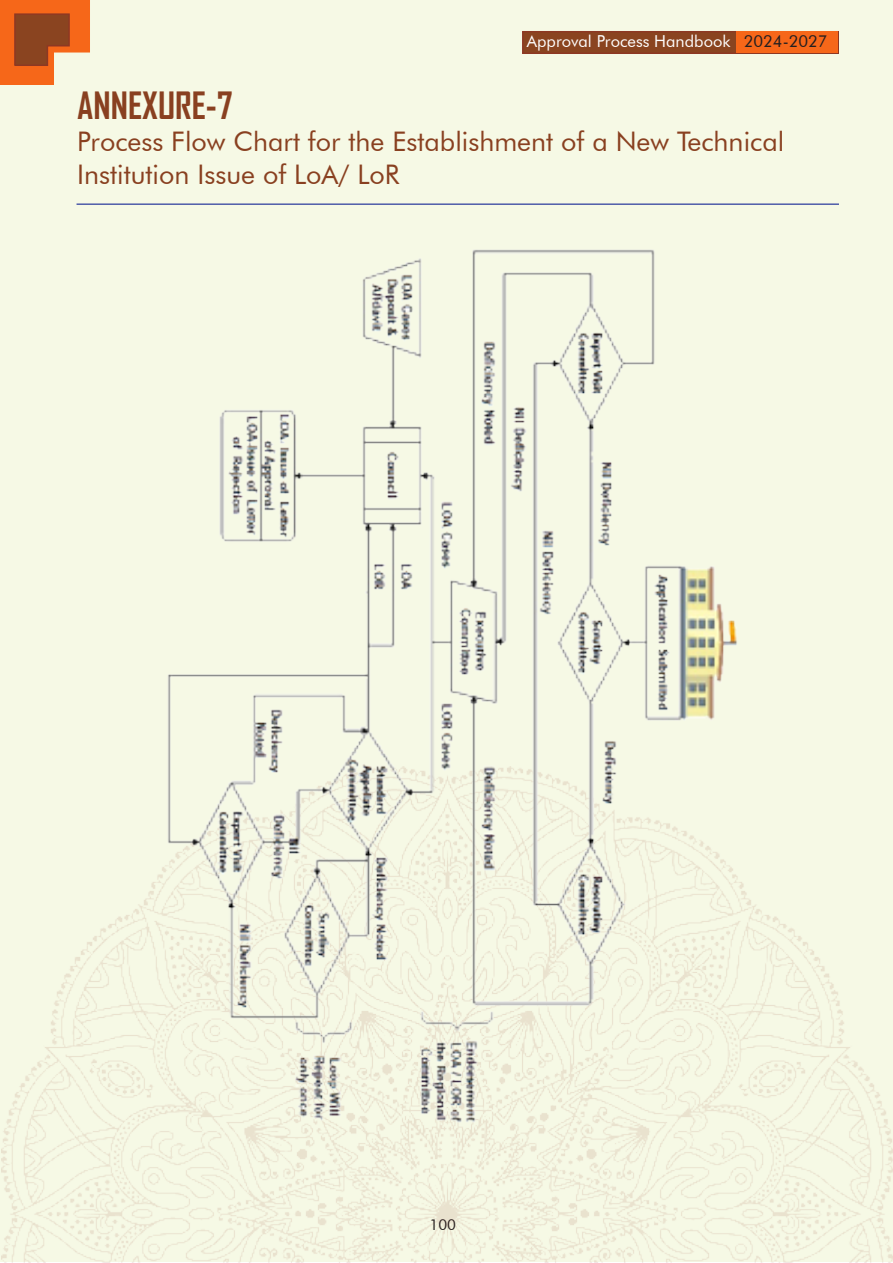
<style>
.page{position:relative;width:893px;height:1263px;background:#fff}
.page>*{position:absolute;margin:0;border:0;box-sizing:border-box;transform-origin:0 0}
.t1{font:700 36px "Agency FB";color:#894020}
.t2{font:27px/32.4px "Futura BT";color:#894020}
.t3{font:16.5px "Futura BT";color:#fff}
.t4{font:15px "Futura BT";color:#231f20}
.s1{color:#231f20}
</style>
<div class="page">
<div style="left:0;top:0;width:893px;height:1262px;background:#f6f9e5"></div>
<div style="left:522px;top:31px;width:317px;height:23px;background:#8a4420;border:2px solid #8d3823"></div>
<div style="left:736px;top:32px;width:102px;height:21px;background:#f66719"></div>
<svg style="left:0;top:0;width:90px;height:85px"></svg>
<img style="left:1px;top:904px;width:892px;height:358px">
<img style="left:140px;top:249px;width:635px;height:922px">
<hr style="left:77px;top:203px;width:762px;height:2px;background:#4e5ca9">
<p class="t3" style="left:527px;top:31px;width:302px">Approval Process Handbook <span class="s1">2024-2027</span></p>
<p class="t1" style="left:77px;top:83px;width:157px">ANNEXURE-7</p>
<p class="t2" style="left:77px;top:125px;width:708px">Process Flow Chart for the Establishment of a New Technical<br>Institution Issue of LoA/ LoR</p>
<p class="t4" style="left:429px;top:1215px;width:28px">100</p>
</div>
